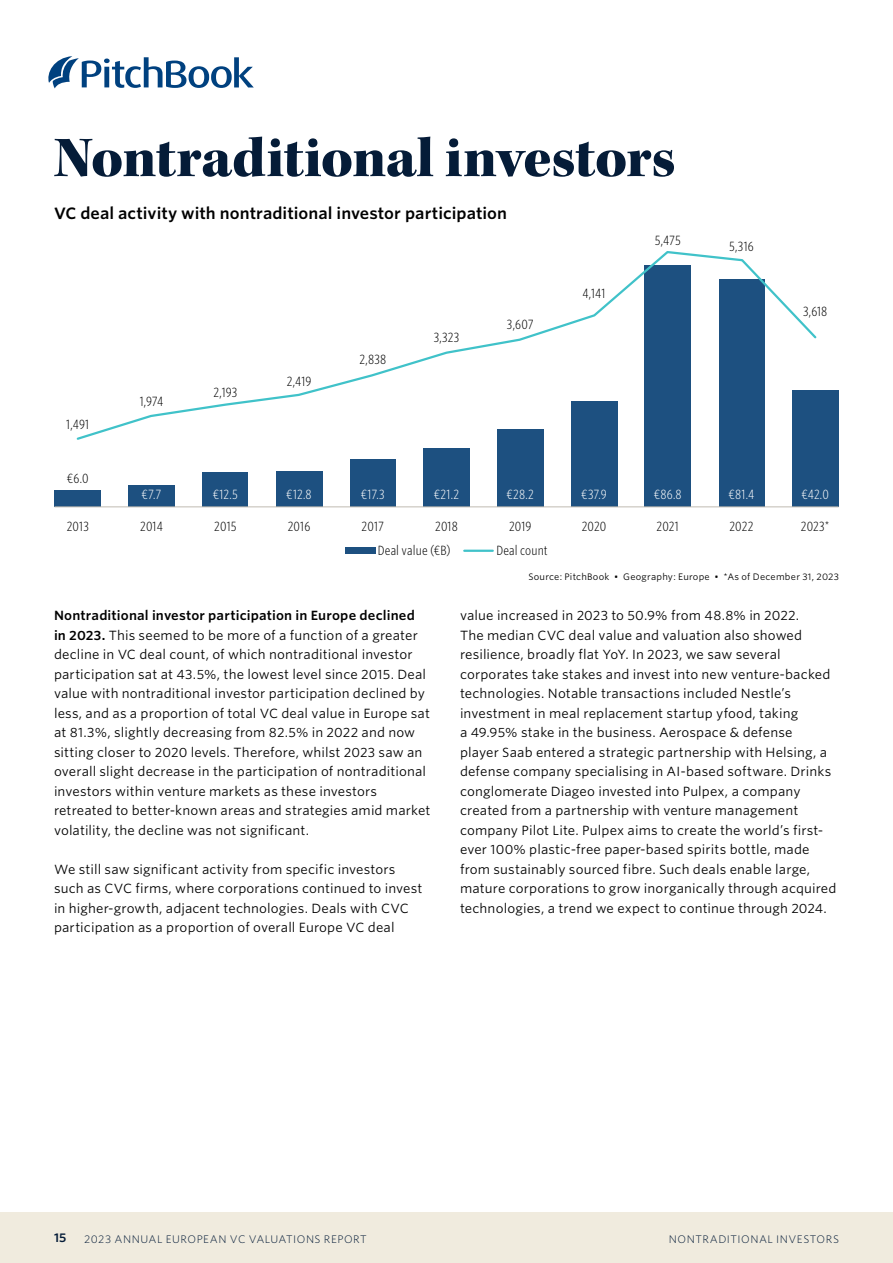
<style>
.page{position:relative;width:893px;height:1263px;background:#fff}
.page>*{position:absolute;margin:0;border:0;box-sizing:border-box;transform-origin:0 0}
.CR_H1{font:58.5px "Kepler Std Black Subh";letter-spacing:-.015em;color:#051c38}
.CR_Chart___table_title{font:600 15.75px "Whitney S Sm";color:#000}
.CR_Body_copy{font:12.75px/19.5px "Whitney S Sm";letter-spacing:.01em;color:#000}
.t1{font:300 12.75px "Whitney Cond S Sm";letter-spacing:.005em;color:#000}
.t2{font:300 12.75px "Whitney Cond S Sm";color:#fff}
.t3{font:600 12px "Whitney S Sm";color:#051c38}
.CR_Footer_right{font:300 10.5px "Whitney S Sm";letter-spacing:.045em;color:#051c38}
.CR_Source_tag{font:9px "Whitney S Sm";letter-spacing:.025em;color:#000}
.s1{font-weight:600}
</style>
<div class="page">
<div style="left:0;top:1212px;width:893px;height:51px;background:#f0ebde"></div>
<svg style="left:48px;top:56px;width:206px;height:32px"></svg>
<div style="left:792px;top:390px;width:47px;height:117px;background:#1d5080"></div>
<div style="left:719px;top:280px;width:45px;height:227px;background:#1d5080"></div>
<div style="left:644px;top:265px;width:47px;height:242px;background:#1d5080"></div>
<div style="left:571px;top:401px;width:46px;height:106px;background:#1d5080"></div>
<div style="left:497px;top:429px;width:47px;height:78px;background:#1d5080"></div>
<div style="left:423px;top:448px;width:47px;height:59px;background:#1d5080"></div>
<div style="left:350px;top:460px;width:45px;height:47px;background:#1d5080"></div>
<div style="left:276px;top:471px;width:46px;height:36px;background:#1d5080"></div>
<div style="left:203px;top:473px;width:45px;height:34px;background:#1d5080"></div>
<div style="left:128px;top:486px;width:47px;height:21px;background:#1d5080"></div>
<div style="left:54px;top:491px;width:47px;height:16px;background:#1d5080"></div>
<div style="left:345px;top:548px;width:30px;height:6px;background:#1d5080"></div>
<hr style="left:464px;top:550px;width:29px;height:2px;background:#40c2c9">
<hr style="left:54px;top:506px;width:785px;height:1px;background:#c0bcb2">
<svg style="left:76px;top:251px;width:741px;height:190px"></svg>
<p class="CR_H1" style="left:54px;top:124px;width:623px">Nontraditional investors</p>
<p class="CR_Chart___table_title" style="left:54px;top:202px;width:455px">VC deal activity with nontraditional investor participation</p>
<p class="t1" style="left:66px;top:416px;width:25px">1,491</p>
<p class="t1" style="left:67px;top:470px;width:23px">€6.0</p>
<p class="t1" style="left:140px;top:393px;width:25px">1,974</p>
<p class="t1" style="left:213px;top:384px;width:25px">2,193</p>
<p class="t1" style="left:287px;top:373px;width:26px">2,419</p>
<p class="t1" style="left:359px;top:351px;width:28px">2,838</p>
<p class="t1" style="left:434px;top:329px;width:27px">3,323</p>
<p class="t1" style="left:507px;top:316px;width:28px">3,607</p>
<p class="t1" style="left:583px;top:285px;width:24px">4,141</p>
<p class="t1" style="left:655px;top:232px;width:28px">5,475</p>
<p class="t1" style="left:729px;top:238px;width:26px">5,316</p>
<p class="t1" style="left:803px;top:303px;width:26px">3,618</p>
<p class="t2" style="left:142px;top:486px;width:21px">€7.7</p>
<p class="t2" style="left:213px;top:486px;width:26px">€12.5</p>
<p class="t2" style="left:286px;top:486px;width:27px">€12.8</p>
<p class="t2" style="left:361px;top:486px;width:25px">€17.3</p>
<p class="t2" style="left:434px;top:486px;width:27px">€21.2</p>
<p class="t2" style="left:506px;top:486px;width:29px">€28.2</p>
<p class="t2" style="left:581px;top:486px;width:27px">€37.9</p>
<p class="t2" style="left:654px;top:486px;width:30px">€86.8</p>
<p class="t2" style="left:729px;top:486px;width:27px">€81.4</p>
<p class="t2" style="left:802px;top:486px;width:29px">€42.0</p>
<p class="t1" style="left:67px;top:518px;width:23px">2013</p>
<p class="t1" style="left:140px;top:518px;width:24px">2014</p>
<p class="t1" style="left:214px;top:518px;width:24px">2015</p>
<p class="t1" style="left:288px;top:518px;width:24px">2016</p>
<p class="t1" style="left:362px;top:518px;width:24px">2017</p>
<p class="t1" style="left:435px;top:518px;width:24px">2018</p>
<p class="t1" style="left:509px;top:518px;width:24px">2019</p>
<p class="t1" style="left:582px;top:518px;width:26px">2020</p>
<p class="t1" style="left:657px;top:518px;width:24px">2021</p>
<p class="t1" style="left:729px;top:518px;width:26px">2022</p>
<p class="t1" style="left:801px;top:518px;width:30px">2023*</p>
<p class="t1" style="left:378px;top:542px;width:74px">Deal value (€B)</p>
<p class="t1" style="left:496px;top:542px;width:53px">Deal count</p>
<p class="CR_Source_tag" style="left:528px;top:570px;width:312px">Source: PitchBook • Geography: Europe • *As of December 31, 2023</p>
<p class="CR_Body_copy" style="left:54px;top:605px;width:378px"><span class="s1">Nontraditional investor participation in Europe declined<br>in 2023.</span> This seemed to be more of a function of a greater decline in VC deal count, of which nontraditional investor participation sat at 43.5%, the lowest level since 2015. Deal value with nontraditional investor participation declined by less, and as a proportion of total VC deal value in Europe sat at 81.3%, slightly decreasing from 82.5% in 2022 and now sitting closer to 2020 levels. Therefore, whilst 2023 saw an overall slight decrease in the participation of nontraditional investors within venture markets as these investors retreated to better-known areas and strategies amid market volatility, the decline was not significant.</p>
<p class="CR_Body_copy" style="left:54px;top:859px;width:370px">We still saw significant activity from specific investors such as CVC firms, where corporations continued to invest in higher-growth, adjacent technologies. Deals with CVC participation as a proportion of overall Europe VC deal</p>
<p class="CR_Body_copy" style="left:460px;top:605px;width:378px">value increased in 2023 to 50.9% from 48.8% in 2022.<br>The median CVC deal value and valuation also showed resilience, broadly flat YoY. In 2023, we saw several corporates take stakes and invest into new venture-backed technologies. Notable transactions included Nestle’s investment in meal replacement startup yfood, taking<br>a 49.95% stake in the business. Aerospace &amp; defense<br>player Saab entered a strategic partnership with Helsing, a defense company specialising in AI-based software. Drinks conglomerate Diageo invested into Pulpex, a company created from a partnership with venture management company Pilot Lite. Pulpex aims to create the world’s first&shy;ever 100% plastic-free paper-based spirits bottle, made from sustainably sourced fibre. Such deals enable large, mature corporations to grow inorganically through acquired technologies, a trend we expect to continue through 2024.</p>
<p class="t3" style="left:54px;top:1229px;width:14px">15</p>
<p class="CR_Footer_right" style="left:84px;top:1231px;width:284px">2023 ANNUAL EUROPEAN VC VALUATIONS REPORT</p>
<p class="CR_Footer_right" style="left:669px;top:1231px;width:172px">NONTRADITIONAL INVESTORS</p>
</div>
